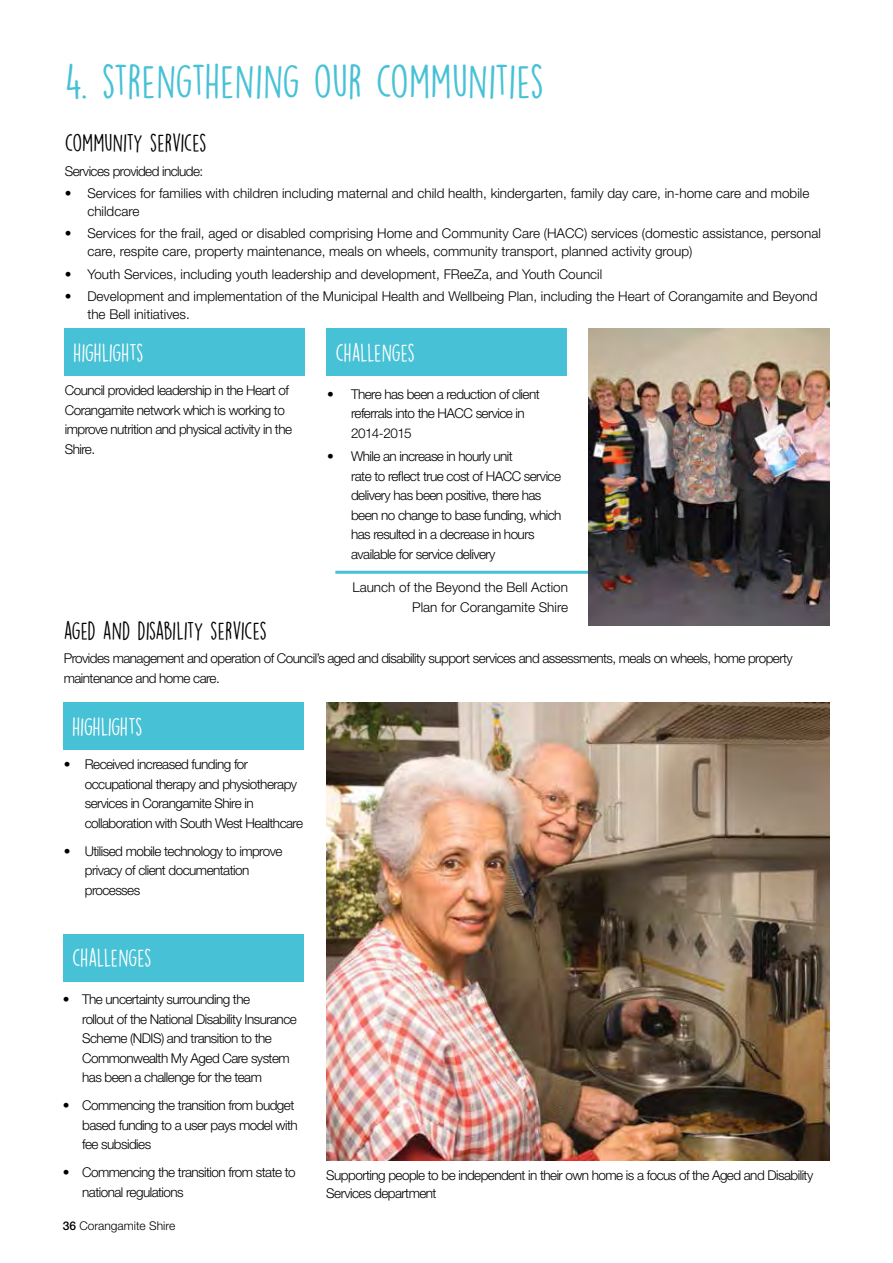
<style>
.page{position:relative;width:893px;height:1263px;background:#fff}
.page>*{position:absolute;margin:0;border:0;box-sizing:border-box;transform-origin:0 0}
.t1{font:42.9px "DK Lemon Yellow Sun";color:#47c1d6}
.t2{font:22.5px "DK Lemon Yellow Sun";letter-spacing:-.025em;color:#000}
.t3{font:22.5px "DK Lemon Yellow Sun";letter-spacing:-.03em;color:#fff}
.t4{font:300 13.5px/19.5px "Helvetica Neue LT Std";letter-spacing:-.04em;color:#000}
.t5{font:300 13.5px/18px "Helvetica Neue LT Std";color:#000}
.t6{font:300 12px "Helvetica Neue LT Std";color:#000}
.s1{font-weight:500}
</style>
<div class="page">
<hr style="left:335px;top:571px;width:261px;height:3px;background:#47c1d6">
<div style="left:64px;top:328px;width:241px;height:48px;background:#47c1d6"></div>
<div style="left:326px;top:328px;width:241px;height:48px;background:#47c1d6"></div>
<div style="left:63px;top:702px;width:241px;height:48px;background:#47c1d6"></div>
<div style="left:63px;top:934px;width:241px;height:47px;background:#47c1d6"></div>
<img style="left:588px;top:328px;width:241px;height:298px">
<img style="left:326px;top:702px;width:503px;height:459px">
<h1 class="t1" style="left:65px;top:55px;width:481px">4. STRENGTHENING OUR COMMUNITIES</h1>
<h2 class="t2" style="left:65px;top:129px;width:143px">COMMUNITY SERVICES</h2>
<p class="t4" style="left:65px;top:161px;width:140px">Services provided include:</p>
<p class="t5" style="left:87px;top:184px;width:723px;text-indent:-23px">• Services for families with children including maternal and child health, kindergarten, family day care, in-home care and mobile childcare</p>
<p class="t5" style="left:87px;top:224px;width:735px;text-indent:-23px">• Services for the frail, aged or disabled comprising Home and Community Care (HACC) services (domestic assistance, personal care, respite care, property maintenance, meals on wheels, community transport, planned activity group)</p>
<p class="t5" style="left:65px;top:265px;width:539px">• Youth Services, including youth leadership and development, FReeZa, and Youth Council</p>
<p class="t5" style="left:87px;top:287px;width:732px;text-indent:-23px">• Development and implementation of the Municipal Health and Wellbeing Plan, including the Heart of Corangamite and Beyond the Bell initiatives.</p>
<h2 class="t3" style="left:73px;top:339px;width:72px">HIGHLIGHTS</h2>
<h2 class="t3" style="left:335px;top:338px;width:81px">CHALLENGES</h2>
<p class="t4" style="left:65px;top:380px;width:229px">Council provided leadership in the Heart of Corangamite network which is working to improve nutrition and physical activity in the Shire.</p>
<p class="t4" style="left:351px;top:384px;width:190px;text-indent:-24px">• There has been a reduction of client referrals into the HACC service in<br>2014-2015</p>
<p class="t4" style="left:351px;top:446px;width:212px;text-indent:-24px">• While an increase in hourly unit<br>rate to reflect true cost of HACC service delivery has been positive, there has been no change to base funding, which has resulted in a decrease in hours available for service delivery</p>
<p class="t5" style="left:352px;top:577px;width:217px;line-height:19.5px;text-align:right">Launch of the Beyond the Bell Action<br>Plan for Corangamite Shire</p>
<h2 class="t2" style="left:64px;top:616px;width:205px">AGED AND DISABILITY SERVICES</h2>
<p class="t4" style="left:64px;top:648px;width:730px">Provides management and operation of Council’s aged and disability support services and assessments, meals on wheels, home property maintenance and home care.</p>
<h2 class="t3" style="left:72px;top:713px;width:72px">HIGHLIGHTS</h2>
<p class="t4" style="left:85px;top:754px;width:220px;text-indent:-21px">• Received increased funding for occupational therapy and physiotherapy services in Corangamite Shire in collaboration with South West Healthcare</p>
<p class="t4" style="left:85px;top:841px;width:199px;text-indent:-21px">• Utilised mobile technology to improve privacy of client documentation processes</p>
<h2 class="t3" style="left:72px;top:944px;width:81px">CHALLENGES</h2>
<p class="t4" style="left:82px;top:989px;width:216px;text-indent:-19px">• The uncertainty surrounding the<br>rollout of the National Disability Insurance Scheme (NDIS) and transition to the Commonwealth My Aged Care system has been a challenge for the team</p>
<p class="t4" style="left:82px;top:1095px;width:217px;text-indent:-19px">• Commencing the transition from budget based funding to a user pays model with fee subsidies</p>
<p class="t4" style="left:82px;top:1162px;width:215px;text-indent:-19px">• Commencing the transition from state to national regulations</p>
<p class="t6" style="left:63px;top:1218px;width:114px"><span class="s1">36</span> Corangamite Shire</p>
<p class="t4" style="left:326px;top:1166px;width:489px;line-height:18px">Supporting people to be independent in their own home is a focus of the Aged and Disability<br>Services department</p>
</div>
